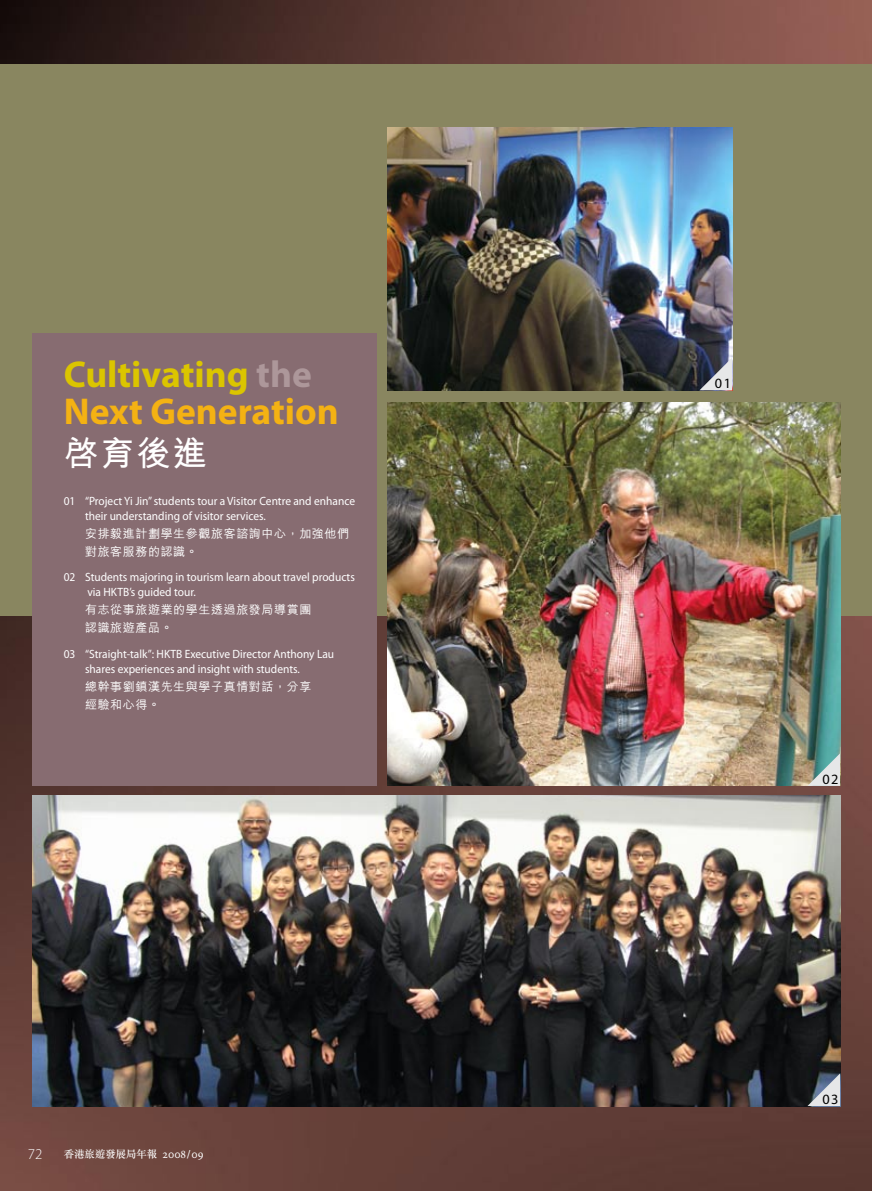
<style>
.page{position:relative;width:872px;height:1191px;background:#fff}
.page>*{position:absolute;margin:0;border:0;box-sizing:border-box;transform-origin:0 0}
.t1{font:700 37.5px/37.5px "Myriad Pro";color:#f4b213}
.t2{font:700 34.5px "M Hei HK";color:#fff}
.t3{font:300 15px "Myriad Pro";color:#fff}
.t4{font:14.25px "Myriad Pro";color:#000}
.t5{font:12px/15px "Myriad Pro";color:#fff;scale:.95 1}
.t6{font:500 12px/18px "M Hei HK";letter-spacing:.05em;color:#fff}
.t7{font:500 10.5px "M Sung HK";letter-spacing:-.01em;color:#fff}
.s1{color:#dbc500}
.s2{color:#ad979a}
.s3{font-family:"Minion MM SC 367 585 8";font-weight:400;font-size:12px}
</style>
<div class="page">
<img style="left:0;top:0;width:872px;height:1191px">
<div style="left:0;top:64px;width:872px;height:551px;background:#898660"></div>
<img style="left:387px;top:402px;width:453px;height:384px">
<img style="left:387px;top:128px;width:345px;height:262px">
<img style="left:32px;top:795px;width:808px;height:311px">
<div style="left:32px;top:333px;width:345px;height:453px;background:#876c71"></div>
<svg style="left:699px;top:358px;width:33px;height:32px"></svg>
<svg style="left:807px;top:753px;width:33px;height:33px"></svg>
<svg style="left:807px;top:1073px;width:33px;height:33px"></svg>
<h1 class="t1" style="left:64px;top:356px;width:276px"><span class="s1">Cultivating</span> <span class="s2">the<br></span>Next Generation</h1>
<h2 class="t2" style="left:64px;top:428px;width:145px">啓育後進</h2>
<p class="t5" style="left:85px;top:493px;width:286px;text-indent:-21px">01 “Project Yi Jin” students tour a Visitor Centre and enhance their understanding of visitor services.</p>
<p class="t6" style="left:85px;top:523px;width:265px">安排毅進計劃學生參觀旅客諮詢中心，加強他們對旅客服務的認識。</p>
<p class="t5" style="left:87px;top:570px;width:283px;text-indent:-24px">02 Students majoring in tourism learn about travel products via HKTB’s guided tour.</p>
<p class="t6" style="left:85px;top:600px;width:228px">有志從事旅遊業的學生透過旅發局導賞團認識旅遊產品。</p>
<p class="t5" style="left:85px;top:646px;width:264px;text-indent:-21px">03 “Straight-talk”: HKTB Executive Director Anthony Lau shares experiences and insight with students.</p>
<p class="t6" style="left:85px;top:676px;width:228px">總幹事劉鎮漢先生與學子真情對話，分享經驗和心得。</p>
<p class="t3" style="left:28px;top:1145px;width:16px">72</p>
<p class="t7" style="left:64px;top:1147px;width:141px">香港旅遊發展局年報 <span class="s3">2008/09</span></p>
<p class="t4" style="left:715px;top:376px;width:18px">01</p>
<p class="t4" style="left:822px;top:771px;width:18px">02</p>
<p class="t4" style="left:822px;top:1091px;width:18px">03</p>
</div>
